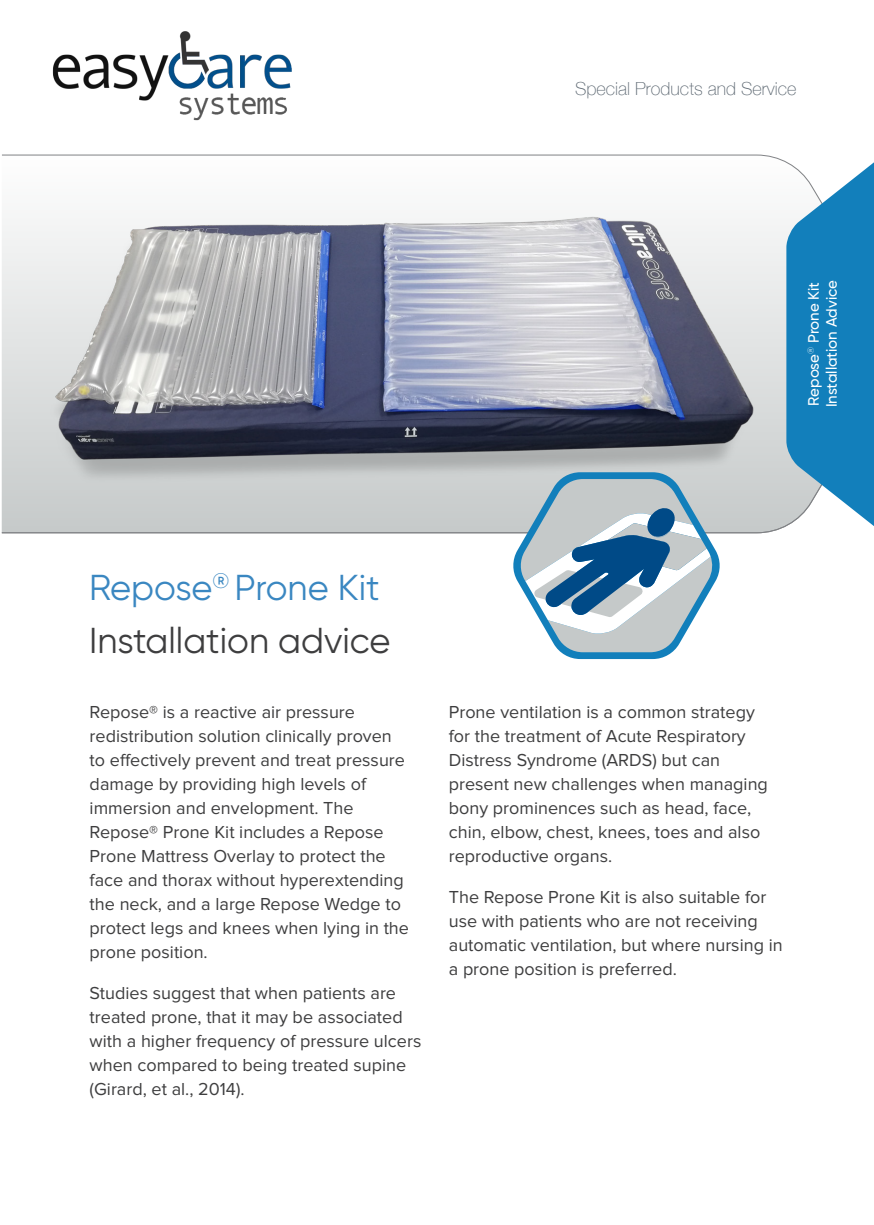
<style>
.page{position:relative;width:874px;height:1225px;background:#fff}
.page>*{position:absolute;margin:0;border:0;box-sizing:border-box;transform-origin:0 0}
.t1{font:36px "Gilroy";color:#3e3e3f}
.t2{font:36px "Gilroy";color:#3a87c1}
.t3{font:18px/24px "Proxima Nova";color:#3e3e3f}
.t4{font:100 18px "Helvetica Neue";color:#5c6771}
.t5{font:500 15px/18px "Gilroy";color:#fff}
</style>
<div class="page">
<svg style="left:1px;top:154px;width:785px;height:379px"></svg>
<svg style="left:786px;top:161px;width:87px;height:366px;background:#3f96c5"></svg>
<svg style="left:511px;top:472px;width:209px;height:187px"></svg>
<img style="left:52px;top:31px;width:240px;height:90px">
<p class="t4" style="left:575px;top:75px;width:223px">Special Products and Service</p>
<p class="t5" style="left:804px;top:407px;width:128px;rotate:-90deg">Repose<sup>®</sup> Prone Kit<br>Installation Advice</p>
<p class="t2" style="left:89px;top:565px;width:292px">Repose<sup>®</sup> Prone Kit</p>
<p class="t1" style="left:89px;top:618px;width:303px">Installation advice</p>
<p class="t3" style="left:90px;top:700px;width:321px">Repose® is a reactive air pressure redistribution solution clinically proven to effectively prevent and treat pressure damage by providing high levels of immersion and envelopment. The Repose® Prone Kit includes a Repose Prone Mattress Overlay to protect the face and thorax without hyperextending the neck, and a large Repose Wedge to protect legs and knees when lying in the prone position.</p>
<p class="t3" style="left:90px;top:981px;width:333px">Studies suggest that when patients are treated prone, that it may be associated with a higher frequency of pressure ulcers when compared to being treated supine (Girard, et al., 2014).</p>
<p class="t3" style="left:448px;top:700px;width:320px">Prone ventilation is a common strategy for the treatment of Acute Respiratory Distress Syndrome (ARDS) but can present new challenges when managing bony prominences such as head, face, chin, elbow, chest, knees, toes and also reproductive organs.</p>
<p class="t3" style="left:448px;top:885px;width:335px">The Repose Prone Kit is also suitable for use with patients who are not receiving automatic ventilation, but where nursing in a prone position is preferred.</p>
</div>
